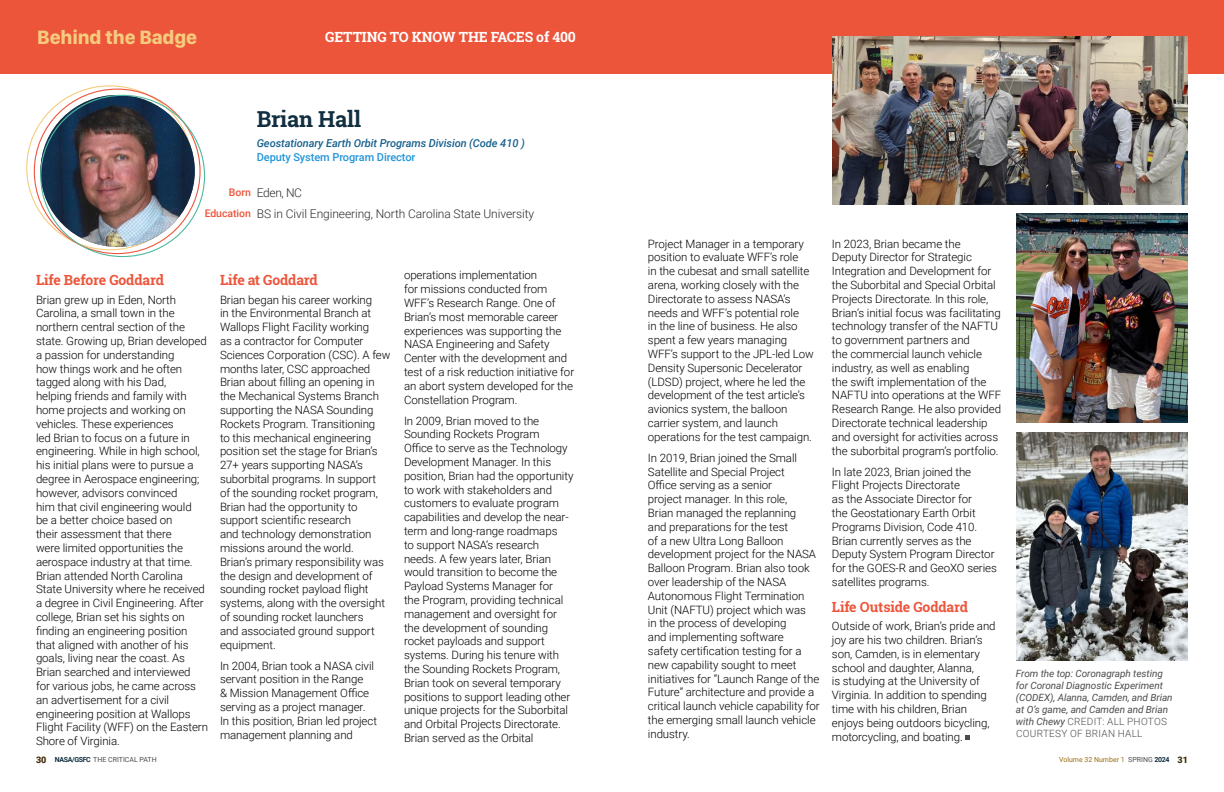
<style>
.page{position:relative;width:1224px;height:792px;background:#fff}
.page>*{position:absolute;margin:0;border:0;box-sizing:border-box;transform-origin:0 0}
.body{font:700 22px "Roboto Slab";letter-spacing:-.005em;color:#112f41}
.body-2{font:700 20px "SF Compact Display";letter-spacing:-.005em;color:#f4cc7e}
.body_h1{font:700 14px "Roboto Slab";letter-spacing:-.01em;color:#ed553b}
.body_h1-2{font:700 14px "Roboto Slab";letter-spacing:-.01em;color:#fff}
.body_small{font:300 12px "Roboto";letter-spacing:-.005em;color:#302b2a}
.body_small_11_5{font:300 11.5px/13.8px "Roboto";letter-spacing:-.005em;color:#000}
.body-3{font:italic 500 11px/14.4px "Roboto";letter-spacing:-.005em;color:#17618d}
.body_small-2{font:500 10.5px "Roboto";letter-spacing:-.005em;color:#ed553b}
.t1{font:italic 10px/12px "Roboto";letter-spacing:-.005em;color:#4c4c4c}
.t2{font:7px "Roboto";color:#9a6f11}
.t3{font:7px "Roboto";color:#4c4c4c}
.s1{font-style:normal;color:#2395da}
.s2{font-weight:300;font-style:normal}
.s3{font-weight:900;font-size:9px;color:#402e04}
.s4{font-weight:700;color:#112f41}
.s5{color:#4c4c4c}
</style>
<div class="page">
<img style="left:40px;top:95px;width:155px;height:152px">
<div style="left:0;top:0;width:1224px;height:73px;background:#ed553b"></div>
<svg style="left:965px;top:735px;width:5px;height:5px"></svg>
<img style="left:1016px;top:214px;width:172px;height:209px">
<img style="left:1016px;top:432px;width:172px;height:229px">
<img style="left:832px;top:36px;width:356px;height:169px">
<p class="body-2" style="left:37px;top:23px;width:161px">Behind the Badge</p>
<p class="body_h1-2" style="left:325px;top:27px;width:252px">GETTING TO KNOW THE FACES of 400</p>
<p class="body" style="left:257px;top:104px;width:106px">Brian Hall</p>
<p class="body-3" style="left:257px;top:136px;width:270px">Geostationary Earth Orbit Programs Division (Code 410 )<br><span class="s1">Deputy System Program Director</span></p>
<p class="body_small" style="left:257px;top:184px;width:47px">Eden, NC</p>
<p class="body_small" style="left:257px;top:206px;width:279px">BS in Civil Engineering, North Carolina State University</p>
<p class="body_small-2" style="left:229px;top:184px;width:23px">Born</p>
<p class="body_small-2" style="left:205px;top:206px;width:48px">Education</p>
<p class="body_h1" style="left:36px;top:271px;width:129px">Life Before Goddard</p>
<p class="body_small_11_5" style="left:36px;top:292px;width:173px">Brian grew up in Eden, North<br>Carolina, a small town in the northern central section of the state. Growing up, Brian developed a passion for understanding<br>how things work and he often tagged along with his Dad,<br>helping friends and family with home projects and working on vehicles. These experiences<br>led Brian to focus on a future in engineering. While in high school, his initial plans were to pursue a degree in Aerospace engineering; however, advisors convinced<br>him that civil engineering would<br>be a better choice based on<br>their assessment that there<br>were limited opportunities the aerospace industry at that time.<br>Brian attended North Carolina<br>State University where he received a degree in Civil Engineering. After college, Brian set his sights on finding an engineering position that aligned with another of his goals, living near the coast. As<br>Brian searched and interviewed<br>for various jobs, he came across an advertisement for a civil engineering position at Wallops<br>Flight Facility (WFF) on the Eastern<br>Shore of Virginia.</p>
<p class="body_h1" style="left:220px;top:271px;width:99px">Life at Goddard</p>
<p class="body_small_11_5" style="left:220px;top:292px;width:172px">Brian began his career working<br>in the Environmental Branch at<br>Wallops Flight Facility working<br>as a contractor for Computer<br>Sciences Corporation (CSC). A few months later, CSC approached<br>Brian about filling an opening in the Mechanical Systems Branch supporting the NASA Sounding<br>Rockets Program. Transitioning<br>to this mechanical engineering position set the stage for Brian’s<br>27+ years supporting NASA’s suborbital programs. In support<br>of the sounding rocket program,<br>Brian had the opportunity to support scientific research<br>and technology demonstration missions around the world.<br>Brian’s primary responsibility was the design and development of sounding rocket payload flight systems, along with the oversight of sounding rocket launchers<br>and associated ground support equipment.</p>
<p class="body_small_11_5" style="left:220px;top:658px;width:159px">In 2004, Brian took a NASA civil servant position in the Range<br>&amp; Mission Management Office serving as a project manager.<br>In this position, Brian led project management planning and</p>
<p class="body_small_11_5" style="left:404px;top:268px;width:172px">operations implementation<br>for missions conducted from<br>WFF’s Research Range. One of<br>Brian’s most memorable career experiences was supporting the<br>NASA Engineering and Safety<br>Center with the development and test of a risk reduction initiative for an abort system developed for the<br>Constellation Program.</p>
<p class="body_small_11_5" style="left:404px;top:413px;width:171px">In 2009, Brian moved to the<br>Sounding Rockets Program<br>Office to serve as the Technology<br>Development Manager. In this position, Brian had the opportunity to work with stakeholders and customers to evaluate program capabilities and develop the near&shy;term and long-range roadmaps<br>to support NASA’s research needs. A few years later, Brian would transition to become the<br>Payload Systems Manager for<br>the Program, providing technical management and oversight for the development of sounding rocket payloads and support systems. During his tenure with the Sounding Rockets Program,<br>Brian took on several temporary positions to support leading other unique projects for the Suborbital and Orbital Projects Directorate.<br>Brian served as the Orbital</p>
<p class="body_small_11_5" style="left:648px;top:236px;width:167px">Project Manager in a temporary position to evaluate WFF’s role<br>in the cubesat and small satellite arena, working closely with the<br>Directorate to assess NASA’s needs and WFF’s potential role<br>in the line of business. He also spent a few years managing<br>WFF’s support to the JPL-led Low<br>Density Supersonic Decelerator (LDSD) project, where he led the development of the test article’s avionics system, the balloon carrier system, and launch operations for the test campaign.</p>
<p class="body_small_11_5" style="left:648px;top:450px;width:173px">In 2019, Brian joined the Small<br>Satellite and Special Project<br>Office serving as a senior<br>project manager. In this role,<br>Brian managed the replanning<br>and preparations for the test<br>of a new Ultra Long Balloon development project for the NASA<br>Balloon Program. Brian also took over leadership of the NASA<br>Autonomous Flight Termination<br>Unit (NAFTU) project which was<br>in the process of developing<br>and implementing software<br>safety certification testing for a new capability sought to meet initiatives for “Launch Range of the<br>Future” architecture and provide a critical launch vehicle capability for the emerging small launch vehicle industry.</p>
<p class="body_small_11_5" style="left:832px;top:236px;width:171px">In 2023, Brian became the<br>Deputy Director for Strategic<br>Integration and Development for the Suborbital and Special Orbital<br>Projects Directorate. In this role,<br>Brian’s initial focus was facilitating technology transfer of the NAFTU to government partners and<br>the commercial launch vehicle industry, as well as enabling<br>the swift implementation of the<br>NAFTU into operations at the WFF<br>Research Range. He also provided<br>Directorate technical leadership and oversight for activities across the suborbital program’s portfolio.</p>
<p class="body_small_11_5" style="left:832px;top:464px;width:166px">In late 2023, Brian joined the<br>Flight Projects Directorate<br>as the Associate Director for<br>the Geostationary Earth Orbit<br>Programs Division, Code 410.<br>Brian currently serves as the<br>Deputy System Program Director for the GOES-R and GeoXO series satellites programs.</p>
<p class="body_h1" style="left:832px;top:597px;width:138px">Life Outside Goddard</p>
<p class="body_small_11_5" style="left:832px;top:619px;width:165px">Outside of work, Brian’s pride and joy are his two children. Brian’s son, Camden, is in elementary school and daughter, Alanna,<br>is studying at the University of<br>Virginia. In addition to spending time with his children, Brian enjoys being outdoors bicycling, motorcycling, and boating.</p>
<p class="t1" style="left:1016px;top:667px;width:158px">From the top: Coronagraph testing for Coronal Diagnostic Experiment (CODEX), Alanna, Camden, and Brian at O’s game, and Camden and Brian with Chewy <span class="s2">CREDIT: ALL PHOTOS<br>COURTESY OF BRIAN HALL</span></p>
<p class="t3" style="left:36px;top:755px;width:122px"><span class="s3">30</span> <span class="s4">NASA/GSFC</span> THE CRITICAL PATH</p>
<p class="t2" style="left:1059px;top:755px;width:130px">Volume 32 Number 1 <span class="s5">SPRING</span> <span class="s4">2024</span> <span class="s3">31</span></p>
</div>
